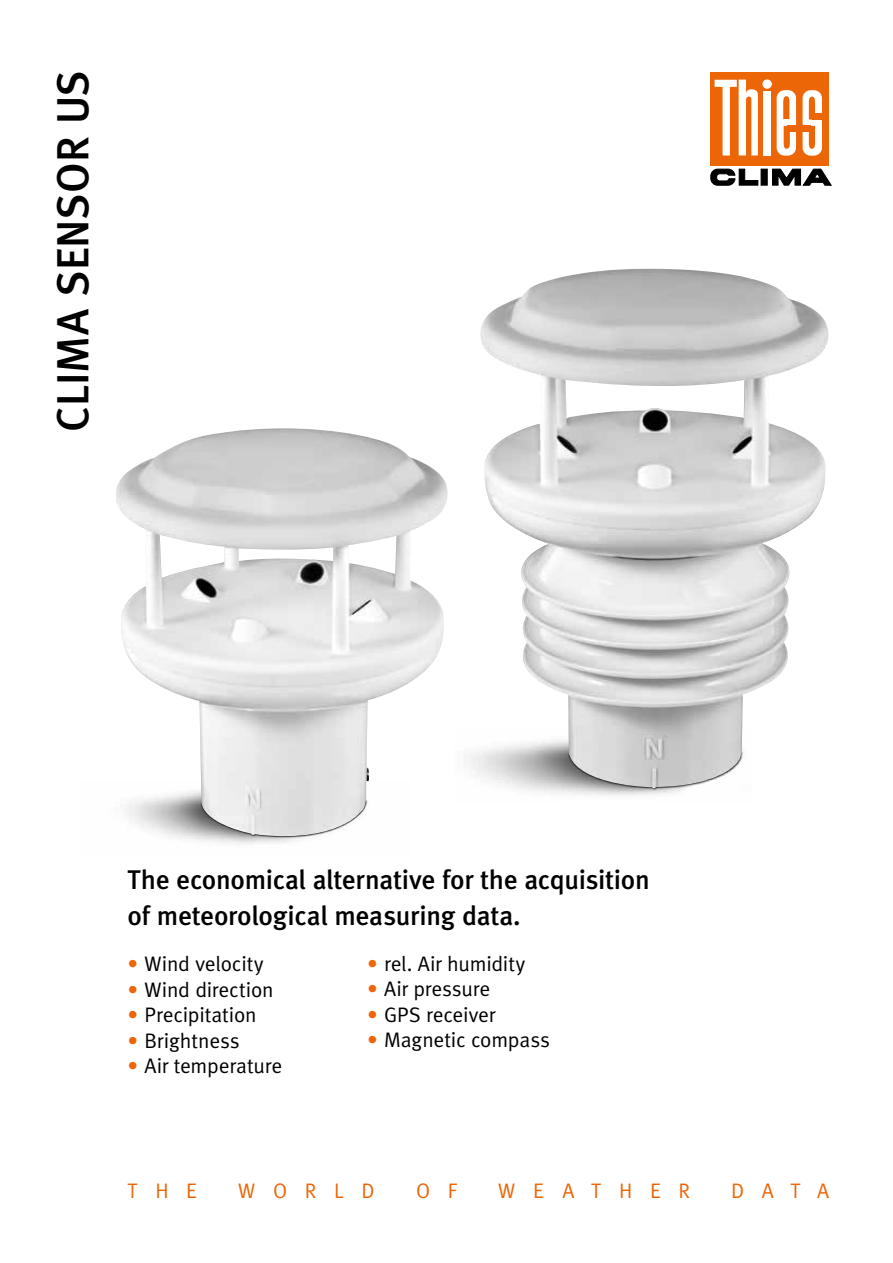
<style>
.page{position:relative;width:893px;height:1263px;background:#fff}
.page>*{position:absolute;margin:0;border:0;box-sizing:border-box;transform-origin:0 0}
.t1{font:45px "Meta Medium LF";color:#000}
.t2{font:27px/36px "Meta Medium LF";letter-spacing:-.01em;color:#000}
.t3{font:21px "Meta Normal LF";letter-spacing:-.005em;color:#000}
.t4{font:21px "Meta Normal LF";letter-spacing:.845em;color:#ec6608}
.s1{color:#ec6608}
</style>
<div class="page">
<svg style="left:711px;top:169px;width:47px;height:16px"></svg>
<div style="left:761px;top:169px;width:6px;height:16px;background:#000"></div>
<div style="left:711px;top:72px;width:118px;height:94px;background:#ec6608"></div>
<div style="left:763px;top:91px;width:8px;height:65px;background:#fff"></div>
<svg style="left:762px;top:79px;width:10px;height:10px"></svg>
<div style="left:777px;top:90px;width:19px;height:66px;background:#fff;border-radius:8px"></div>
<div style="left:803px;top:90px;width:19px;height:66px;background:#fff;border-radius:8px"></div>
<svg style="left:808px;top:96px;width:7px;height:24px"></svg>
<svg style="left:808px;top:126px;width:7px;height:23px"></svg>
<div style="left:812px;top:113px;width:11px;height:6px;background:#ec6608"></div>
<div style="left:799px;top:126px;width:11px;height:6px;background:#ec6608"></div>
<svg style="left:783px;top:96px;width:7px;height:23px"></svg>
<svg style="left:783px;top:126px;width:7px;height:23px"></svg>
<div style="left:787px;top:126px;width:12px;height:6px;background:#ec6608"></div>
<svg style="left:772px;top:169px;width:59px;height:16px"></svg>
<svg style="left:715px;top:80px;width:43px;height:76px"></svg>
<img style="left:116px;top:428px;width:332px;height:415px">
<img style="left:471px;top:269px;width:358px;height:521px">
<h1 class="t1" style="left:47px;top:432px;width:363px;rotate:-90deg">CLIMA SENSOR US</h1>
<p class="t2" style="left:128px;top:861px;width:524px">The economical alternative for the acquisition of meteorological measuring data.</p>
<p class="t3" style="left:128px;top:952px;width:137px"><span class="s1">•</span> Wind velocity</p>
<p class="t3" style="left:128px;top:977px;width:148px"><span class="s1">•</span> Wind direction</p>
<p class="t3" style="left:128px;top:1003px;width:131px"><span class="s1">•</span> Precipitation</p>
<p class="t3" style="left:128px;top:1028px;width:114px"><span class="s1">•</span> Brightness</p>
<p class="t3" style="left:128px;top:1054px;width:156px"><span class="s1">•</span> Air temperature</p>
<p class="t3" style="left:367px;top:951px;width:160px"><span class="s1">•</span> rel. Air humidity</p>
<p class="t3" style="left:367px;top:977px;width:124px"><span class="s1">•</span> Air pressure</p>
<p class="t3" style="left:367px;top:1002px;width:130px"><span class="s1">•</span> GPS receiver</p>
<p class="t3" style="left:367px;top:1028px;width:184px"><span class="s1">•</span> Magnetic compass</p>
<p class="t4" style="left:128px;top:1178px;width:71px">THE</p>
<p class="t4" style="left:238px;top:1178px;width:138px">WORLD</p>
<p class="t4" style="left:416px;top:1178px;width:42px">O F</p>
<p class="t4" style="left:498px;top:1178px;width:193px">WEATHER</p>
<p class="t4" style="left:731px;top:1178px;width:100px">DATA</p>
</div>
